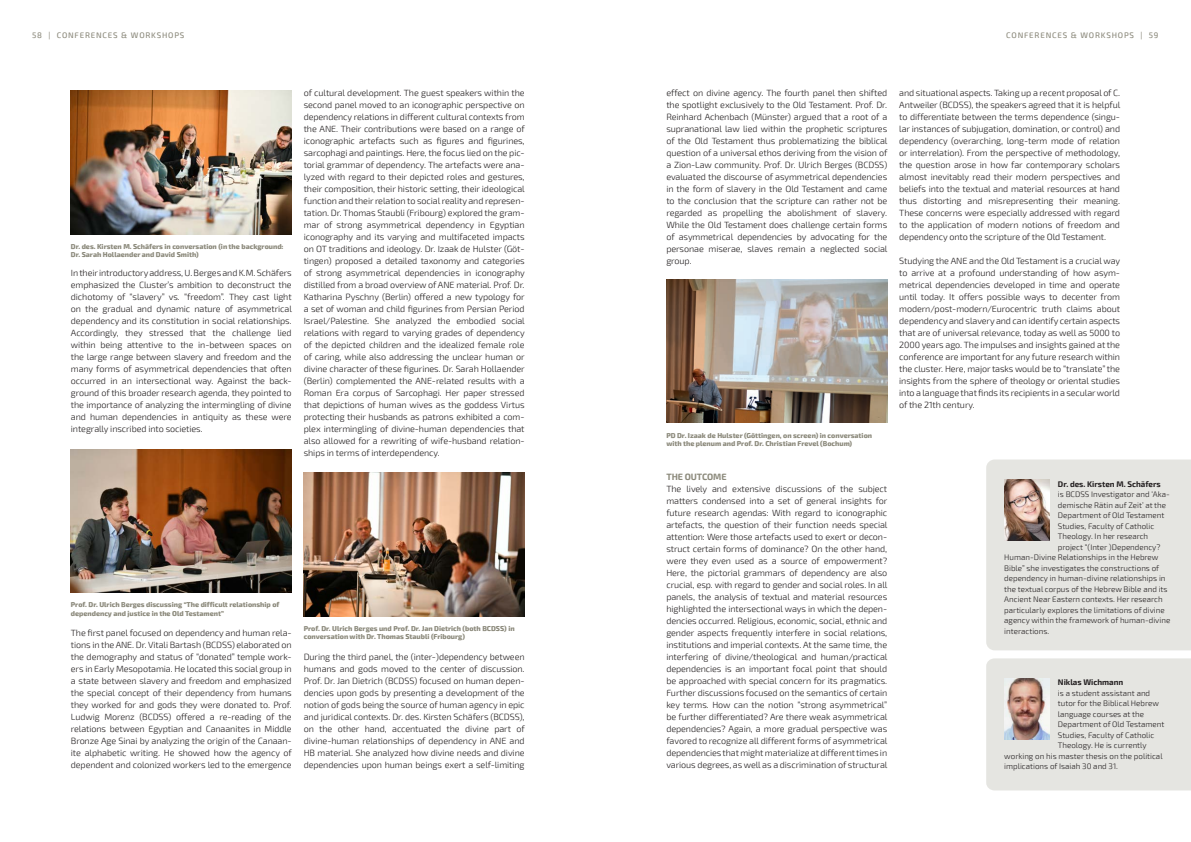
<style>
.page{position:relative;width:1191px;height:842px;background:#fff}
.page>*{position:absolute;margin:0;border:0;box-sizing:border-box;transform-origin:0 0}
.t1{font:300 9px/12px "Exo 2";letter-spacing:-.01em;color:#231f20;text-align:justify}
.t2{font:700 9px "Exo 2";letter-spacing:-.01em;color:#8c8a7c}
.t3{font:300 8px "Exo 2";color:#231f20}
.t4{font:500 8px "Exo 2";letter-spacing:.1em;color:#8c8a7c}
.t5{font:700 8px "Exo 2";color:#231f20}
.t6{font:800 7px/8.4px "Exo 2";color:#8c8a7c}
</style>
<div class="page">
<img style="left:71px;top:91px;width:221px;height:143px">
<img style="left:71px;top:449px;width:221px;height:144px">
<img style="left:304px;top:473px;width:220px;height:143px">
<img style="left:666px;top:279px;width:221px;height:144px">
<div style="left:986px;top:658px;width:205px;height:132px;background:#e5e5e1"></div>
<img style="left:1004px;top:679px;width:45px;height:61px">
<div style="left:986px;top:459px;width:205px;height:191px;background:#e5e5e1"></div>
<img style="left:1004px;top:480px;width:45px;height:61px">
<p class="t4" style="left:32px;top:31px;width:154px">58 | CONFERENCES &amp; WORKSHOPS</p>
<p class="t4" style="left:1006px;top:31px;width:154px">CONFERENCES &amp; WORKSHOPS | 59</p>
<p class="t6" style="left:71px;top:242px;width:214px">Dr. des. Kirsten M. Schäfers in conversation (in the background:<br>Dr. Sarah Hollaender and David Smith)</p>
<p class="t1" style="left:71px;top:267px;width:222px">In their introductory address, U. Berges and K.M. Schäfers emphasized the Cluster’s ambition to deconstruct the dichotomy of “slavery” vs. “freedom”. They cast light on the gradual and dynamic nature of asymmetrical dependency and its constitution in social relationships.<br>Accordingly, they stressed that the challenge lied within being attentive to the in-between spaces on the large range between slavery and freedom and the many forms of asymmetrical dependencies that often occurred in an intersectional way. Against the back&shy;ground of this broader research agenda, they pointed to the importance of analyzing the intermingling of divine and human dependencies in antiquity as these were integrally inscribed into societies.</p>
<p class="t1" style="left:304px;top:87px;width:223px">of cultural development. The guest speakers within the second panel moved to an iconographic perspective on dependency relations in different cultural contexts from the ANE. Their contributions were based on a range of iconographic artefacts such as figures and figurines, sarcophagi and paintings. Here, the focus lied on the pic&shy;torial grammar of dependency. The artefacts were ana&shy;lyzed with regard to their depicted roles and gestures, their composition, their historic setting, their ideological function and their relation to social reality and represen&shy;tation. Dr. Thomas Staubli (Fribourg) explored the gram&shy;mar of strong asymmetrical dependency in Egyptian iconography and its varying and multifaceted impacts on OT traditions and ideology. Dr. Izaak de Hulster (Göt&shy;tingen) proposed a detailed taxonomy and categories of strong asymmetrical dependencies in iconography distilled from a broad overview of ANE material. Prof. Dr.<br>Katharina Pyschny (Berlin) offered a new typology for a set of woman and child figurines from Persian Period Israel/Palestine. She analyzed the embodied social relations with regard to varying grades of dependency of the depicted children and the idealized female role of caring, while also addressing the unclear human or divine character of these figurines. Dr. Sarah Hollaender (Berlin) complemented the ANE-related results with a Roman Era corpus of Sarcophagi. Her paper stressed that depictions of human wives as the goddess Virtus protecting their husbands as patrons exhibited a com&shy;plex intermingling of divine-human dependencies that also allowed for a rewriting of wife-husband relation&shy;ships in terms of interdependency.</p>
<p class="t6" style="left:71px;top:601px;width:210px">Prof. Dr. Ulrich Berges discussing “The difficult relationship of dependency and justice in the Old Testament”</p>
<p class="t1" style="left:71px;top:627px;width:222px">The first panel focused on dependency and human rela&shy;tions in the ANE. Dr. Vitali Bartash (BCDSS) elaborated on the demography and status of “donated” temple work&shy;ers in Early Mesopotamia. He located this social group in a state between slavery and freedom and emphasized the special concept of their dependency from humans they worked for and gods they were donated to. Prof.<br>Ludwig Morenz (BCDSS) offered a re-reading of the relations between Egyptian and Canaanites in Middle Bronze Age Sinai by analyzing the origin of the Canaan&shy;ite alphabetic writing. He showed how the agency of dependent and colonized workers led to the emergence</p>
<p class="t6" style="left:304px;top:624px;width:212px">Prof. Dr. Ulrich Berges und Prof. Dr. Jan Dietrich (both BCDSS) in conversation with Dr. Thomas Staubli (Fribourg)</p>
<p class="t1" style="left:304px;top:651px;width:222px">During the third panel, the (inter-)dependency between humans and gods moved to the center of discussion.<br>Prof. Dr. Jan Dietrich (BCDSS) focused on human depen&shy;dencies upon gods by presenting a development of the notion of gods being the source of human agency in epic and juridical contexts. Dr. des. Kirsten Schäfers (BCDSS), on the other hand, accentuated the divine part of divine-human relationships of dependency in ANE and HB material. She analyzed how divine needs and divine dependencies upon human beings exert a self-limiting</p>
<p class="t1" style="left:666px;top:87px;width:223px">effect on divine agency. The fourth panel then shifted the spotlight exclusively to the Old Testament. Prof. Dr.<br>Reinhard Achenbach (Münster) argued that a root of a supranational law lied within the prophetic scriptures of the Old Testament thus problematizing the biblical question of a universal ethos deriving from the vision of a Zion-Law community. Prof. Dr. Ulrich Berges (BCDSS) evaluated the discourse of asymmetrical dependencies in the form of slavery in the Old Testament and came to the conclusion that the scripture can rather not be regarded as propelling the abolishment of slavery.<br>While the Old Testament does challenge certain forms of asymmetrical dependencies by advocating for the personae miserae, slaves remain a neglected social group.</p>
<p class="t6" style="left:666px;top:431px;width:207px">PD Dr. Izaak de Hulster (Göttingen, on screen) in conversation with the plenum and Prof. Dr. Christian Frevel (Bochum)</p>
<p class="t2" style="left:666px;top:471px;width:62px">THE OUTCOME</p>
<p class="t1" style="left:666px;top:483px;width:223px">The lively and extensive discussions of the subject matters condensed into a set of general insights for future research agendas: With regard to iconographic artefacts, the question of their function needs special attention: Were those artefacts used to exert or decon&shy;struct certain forms of dominance? On the other hand, were they even used as a source of empowerment?<br>Here, the pictorial grammars of dependency are also crucial, esp. with regard to gender and social roles. In all panels, the analysis of textual and material resources highlighted the intersectional ways in which the depen&shy;dencies occurred. Religious, economic, social, ethnic and gender aspects frequently interfere in social relations, institutions and imperial contexts. At the same time, the interfering of divine/theological and human/practical dependencies is an important focal point that should be approached with special concern for its pragmatics.<br>Further discussions focused on the semantics of certain key terms. How can the notion “strong asymmetrical” be further differentiated? Are there weak asymmetrical dependencies? Again, a more gradual perspective was favored to recognize all different forms of asymmetrical dependencies that might materialize at different times in various degrees, as well as a discrimination of structural</p>
<p class="t1" style="left:899px;top:87px;width:223px">and situational aspects. Taking up a recent proposal of C.<br>Antweiler (BCDSS), the speakers agreed that it is helpful to differentiate between the terms dependence (singu&shy;lar instances of subjugation, domination, or control) and dependency (overarching, long-term mode of relation or interrelation). From the perspective of methodology, the question arose in how far contemporary scholars almost inevitably read their modern perspectives and beliefs into the textual and material resources at hand thus distorting and misrepresenting their meaning.<br>These concerns were especially addressed with regard to the application of modern notions of freedom and dependency onto the scripture of the Old Testament.</p>
<p class="t1" style="left:899px;top:255px;width:222px">Studying the ANE and the Old Testament is a crucial way to arrive at a profound understanding of how asym&shy;metrical dependencies developed in time and operate until today. It offers possible ways to decenter from modern/post-modern/Eurocentric truth claims about dependency and slavery and can identify certain aspects that are of universal relevance, today as well as 5000 to 2000 years ago. The impulses and insights gained at the conference are important for any future research within the cluster. Here, major tasks would be to “translate” the insights from the sphere of theology or oriental studies into a language that finds its recipients in a secular world of the 21th century.</p>
<p class="t5" style="left:1058px;top:479px;width:104px">Dr. des. Kirsten M. Schäfers</p>
<p class="t3" style="left:1058px;top:490px;width:113px">is BCDSS Investigator and ‘Aka-</p>
<p class="t3" style="left:1058px;top:500px;width:110px">demische Rätin auf Zeit’ at the</p>
<p class="t3" style="left:1058px;top:511px;width:108px">Department of Old Testament</p>
<p class="t3" style="left:1058px;top:521px;width:98px">Studies, Faculty of Catholic</p>
<p class="t3" style="left:1058px;top:532px;width:92px">Theology. In her research</p>
<p class="t3" style="left:1058px;top:542px;width:104px">project “(Inter )Dependency?</p>
<p class="t3" style="left:1004px;top:553px;width:156px">Human-Divine Relationships in the Hebrew</p>
<p class="t3" style="left:1004px;top:563px;width:156px">Bible” she investigates the constructions of</p>
<p class="t3" style="left:1004px;top:574px;width:163px">dependency in human-divine relationships in</p>
<p class="t3" style="left:1004px;top:584px;width:165px">the textual corpus of the Hebrew Bible and its</p>
<p class="t3" style="left:1004px;top:595px;width:160px">Ancient Near Eastern contexts. Her research</p>
<p class="t3" style="left:1004px;top:605px;width:162px">particularly explores the limitations of divine</p>
<p class="t3" style="left:1004px;top:616px;width:167px">agency within the framework of human-divine</p>
<p class="t3" style="left:1004px;top:626px;width:46px">interactions.</p>
<p class="t5" style="left:1058px;top:678px;width:67px">Niklas Wichmann</p>
<p class="t3" style="left:1058px;top:688px;width:94px">is a student assistant and</p>
<p class="t3" style="left:1058px;top:699px;width:102px">tutor for the Biblical Hebrew</p>
<p class="t3" style="left:1058px;top:709px;width:88px">language courses at the</p>
<p class="t3" style="left:1058px;top:720px;width:108px">Department of Old Testament</p>
<p class="t3" style="left:1058px;top:730px;width:98px">Studies, Faculty of Catholic</p>
<p class="t3" style="left:1058px;top:741px;width:90px">Theology. He is currently</p>
<p class="t3" style="left:1004px;top:751px;width:160px">working on his master thesis on the political</p>
<p class="t3" style="left:1004px;top:762px;width:115px">implications of Isaiah 30 and 31.</p>
</div>
